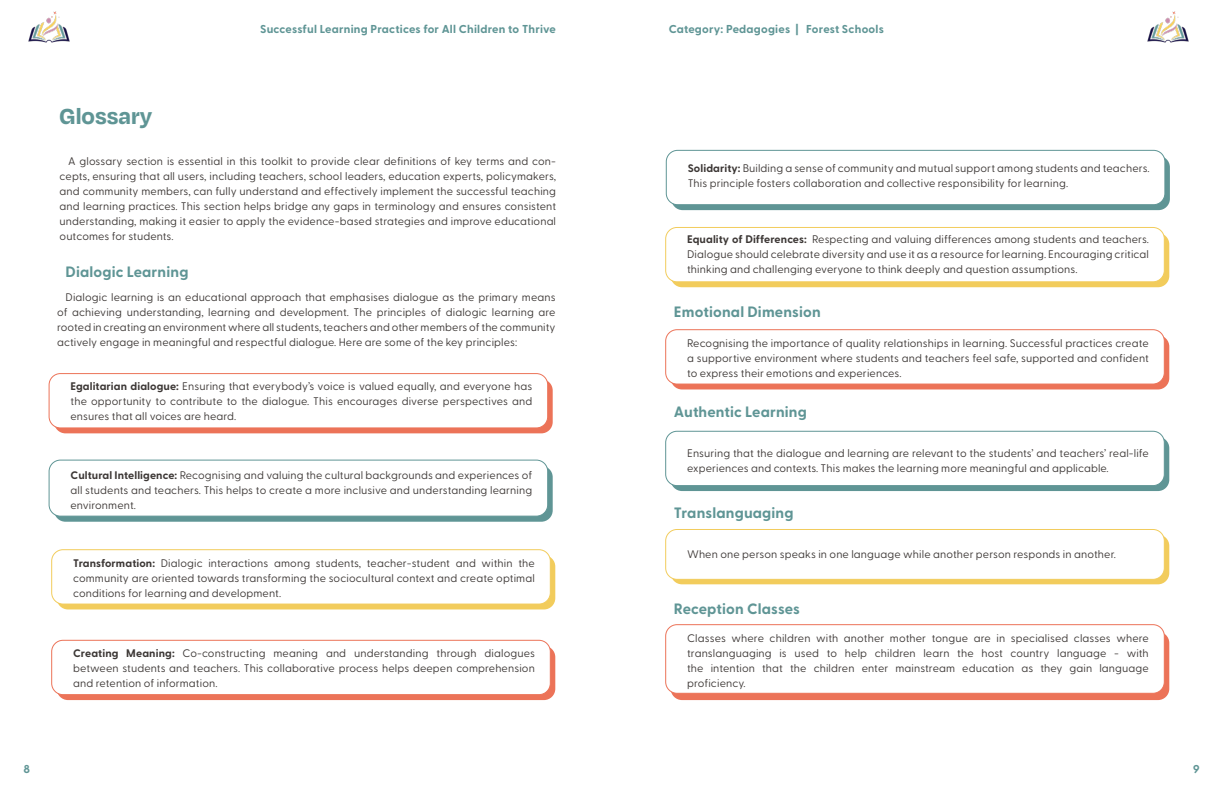
<style>
.page{position:relative;width:1224px;height:792px;background:#fff}
.page>*{position:absolute;margin:0;border:0;box-sizing:border-box;transform-origin:0 0}
.t1{font:700 25px "Degular";color:#5f9595}
.t2{font:700 15px "Greycliff CF";letter-spacing:.01em;color:#5f9595}
.t3{font:700 11.5px "Greycliff CF";letter-spacing:.02em;color:#5f9595}
.t4{font:11px/15px "Greycliff CF";letter-spacing:.01em;color:#3c3735;text-align:justify}
.s1{font-weight:700}
</style>
<div class="page">
<img style="left:28px;top:12px;width:42px;height:31px">
<img style="left:1147px;top:12px;width:42px;height:31px">
<div style="left:54px;top:379px;width:499px;height:54px;background:#ec7358;border-radius:11px"></div>
<div style="left:54px;top:466px;width:499px;height:56px;background:#5f9595;border-radius:11px"></div>
<div style="left:57px;top:555px;width:498px;height:54px;background:#f2cc5c;border-radius:11px"></div>
<div style="left:57px;top:646px;width:498px;height:54px;background:#ec7358;border-radius:11px"></div>
<div style="left:49px;top:374px;width:499px;height:54px;background:#fff;border-radius:11px"></div>
<div style="left:49px;top:373px;width:499px;height:55px;border:1px solid #ec7358;border-radius:11px"></div>
<div style="left:49px;top:460px;width:499px;height:56px;background:#fff;border-radius:11px"></div>
<div style="left:49px;top:460px;width:499px;height:56px;border:1px solid #5f9595;border-radius:11px"></div>
<div style="left:52px;top:550px;width:498px;height:54px;background:#fff;border-radius:11px"></div>
<div style="left:51px;top:550px;width:500px;height:54px;border:1px solid #f2cc5c;border-radius:11px"></div>
<div style="left:52px;top:640px;width:498px;height:55px;background:#fff;border-radius:11px"></div>
<div style="left:51px;top:640px;width:500px;height:55px;border:1px solid #ec7358;border-radius:11px"></div>
<div style="left:671px;top:156px;width:499px;height:54px;background:#5f9595;border-radius:11px"></div>
<div style="left:666px;top:150px;width:499px;height:55px;background:#fff;border-radius:11px"></div>
<div style="left:666px;top:150px;width:499px;height:55px;border:1px solid #5f9595;border-radius:11px"></div>
<div style="left:671px;top:335px;width:498px;height:54px;background:#ec7358;border-radius:11px"></div>
<div style="left:671px;top:535px;width:498px;height:49px;background:#f2cc5c;border-radius:11px"></div>
<div style="left:671px;top:437px;width:498px;height:54px;background:#5f9595;border-radius:11px"></div>
<div style="left:671px;top:632px;width:498px;height:68px;background:#ec7358;border-radius:11px"></div>
<div style="left:671px;top:233px;width:498px;height:54px;background:#f2cc5c;border-radius:11px"></div>
<div style="left:666px;top:330px;width:498px;height:54px;background:#fff;border-radius:11px"></div>
<div style="left:665px;top:330px;width:500px;height:54px;border:1px solid #ec7358;border-radius:11px"></div>
<div style="left:666px;top:529px;width:498px;height:50px;background:#fff;border-radius:11px"></div>
<div style="left:665px;top:529px;width:500px;height:51px;border:1px solid #f2cc5c;border-radius:11px"></div>
<div style="left:666px;top:431px;width:498px;height:55px;background:#fff;border-radius:11px"></div>
<div style="left:665px;top:431px;width:500px;height:55px;border:1px solid #5f9595;border-radius:11px"></div>
<div style="left:666px;top:625px;width:498px;height:68px;background:#fff;border-radius:11px"></div>
<div style="left:665px;top:624px;width:500px;height:69px;border:1px solid #ec7358;border-radius:11px"></div>
<div style="left:666px;top:227px;width:498px;height:55px;background:#fff;border-radius:11px"></div>
<div style="left:665px;top:227px;width:500px;height:55px;border:1px solid #f2cc5c;border-radius:11px"></div>
<p class="t3" style="left:260px;top:20px;width:297px">Successful Learning Practices for All Children to Thrive</p>
<p class="t3" style="left:669px;top:20px;width:217px">Category: Pedagogies | Forest Schools</p>
<h1 class="t1" style="left:60px;top:100px;width:94px">Glossary</h1>
<p class="t4" style="left:60px;top:152px;width:498px;text-indent:9px">A glossary section is essential in this toolkit to provide clear definitions of key terms and con&shy;cepts, ensuring that all users, including teachers, school leaders, education experts, policymakers, and community members, can fully understand and effectively implement the successful teaching and learning practices. This section helps bridge any gaps in terminology and ensures consistent understanding, making it easier to apply the evidence-based strategies and improve educational outcomes for students.</p>
<h2 class="t2" style="left:66px;top:261px;width:124px">Dialogic Learning</h2>
<p class="t4" style="left:57px;top:289px;width:500px;text-indent:9px">Dialogic learning is an educational approach that emphasises dialogue as the primary means of achieving understanding, learning and development. The principles of dialogic learning are rooted in creating an environment where all students, teachers and other members of the community actively engage in meaningful and respectful dialogue. Here are some of the key principles:</p>
<p class="t4" style="left:71px;top:378px;width:463px"><span class="s1">Egalitarian dialogue:</span> Ensuring that everybody’s voice is valued equally, and everyone has the opportunity to contribute to the dialogue. This encourages diverse perspectives and ensures that all voices are heard.</p>
<p class="t4" style="left:71px;top:466px;width:463px"><span class="s1">Cultural Intelligence:</span> Recognising and valuing the cultural backgrounds and experiences of all students and teachers. This helps to create a more inclusive and understanding learning environment.</p>
<p class="t4" style="left:73px;top:555px;width:463px"><span class="s1">Transformation:</span> Dialogic interactions among students, teacher-student and within the community are oriented towards transforming the sociocultural context and create optimal conditions for learning and development.</p>
<p class="t4" style="left:73px;top:645px;width:463px"><span class="s1">Creating Meaning:</span> Co-constructing meaning and understanding through dialogues between students and teachers. This collaborative process helps deepen comprehension and retention of information.</p>
<p class="t4" style="left:688px;top:160px;width:463px"><span class="s1">Solidarity:</span> Building a sense of community and mutual support among students and teachers.<br>This principle fosters collaboration and collective responsibility for learning.</p>
<p class="t4" style="left:687px;top:231px;width:463px"><span class="s1">Equality of Differences:</span> Respecting and valuing differences among students and teachers.<br>Dialogue should celebrate diversity and use it as a resource for learning. Encouraging critical thinking and challenging everyone to think deeply and question assumptions.</p>
<h2 class="t2" style="left:674px;top:300px;width:148px">Emotional Dimension</h2>
<p class="t4" style="left:687px;top:335px;width:463px">Recognising the importance of quality relationships in learning. Successful practices create a supportive environment where students and teachers feel safe, supported and confident to express their emotions and experiences.</p>
<h2 class="t2" style="left:674px;top:400px;width:134px">Authentic Learning</h2>
<p class="t4" style="left:687px;top:444px;width:463px">Ensuring that the dialogue and learning are relevant to the students’ and teachers’ real-life experiences and contexts. This makes the learning more meaningful and applicable.</p>
<h2 class="t2" style="left:674px;top:501px;width:121px">Translanguaging</h2>
<p class="t4" style="left:687px;top:546px;width:430px">When one person speaks in one language while another person responds in another.</p>
<h2 class="t2" style="left:674px;top:597px;width:127px">Reception Classes</h2>
<p class="t4" style="left:687px;top:630px;width:463px">Classes where children with another mother tongue are in specialised classes where translanguaging is used to help children learn the host country language - with the intention that the children enter mainstream education as they gain language proficiency.</p>
<p class="t3" style="left:24px;top:760px;width:8px">8</p>
<p class="t3" style="left:1193px;top:760px;width:8px">9</p>
</div>
